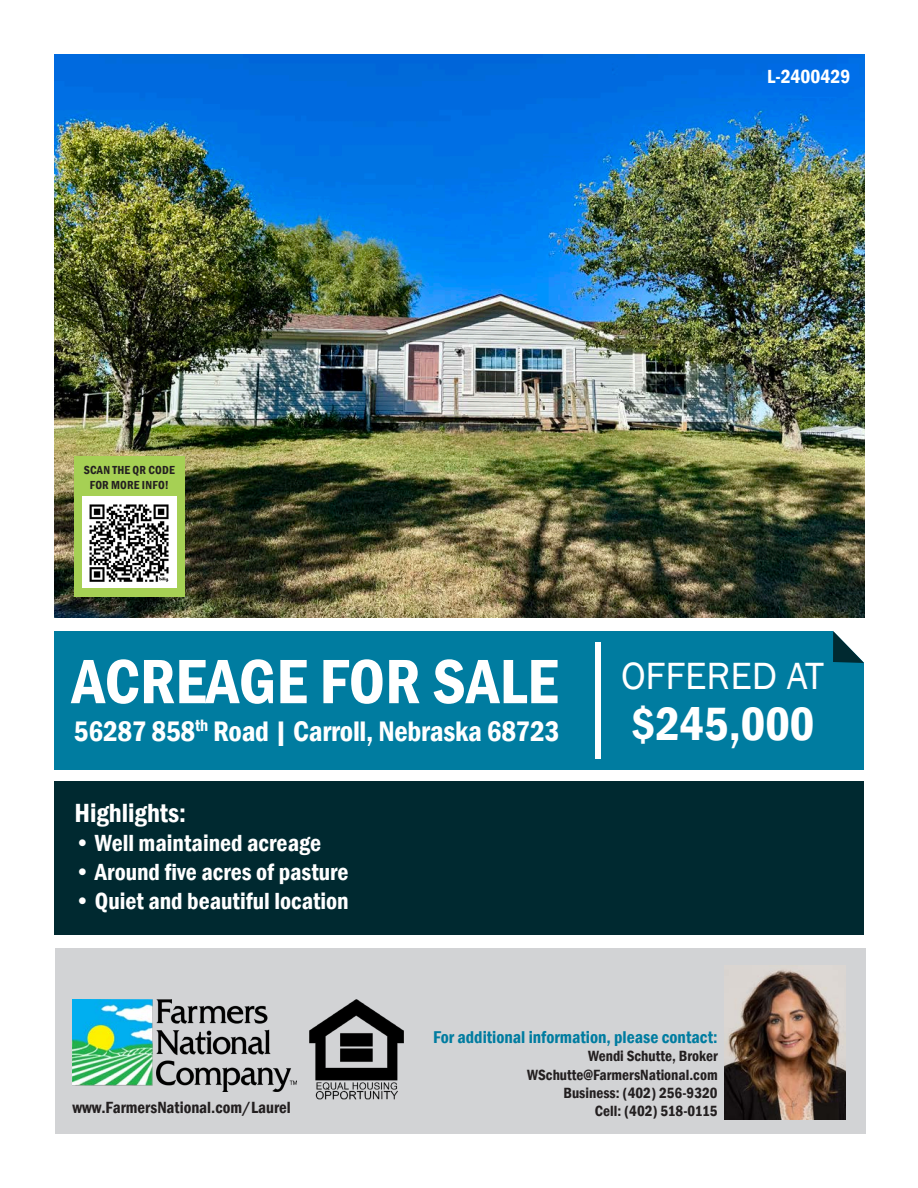
<style>
.page{position:relative;width:918px;height:1188px;background:#fff}
.page>*{position:absolute;margin:0;border:0;box-sizing:border-box;transform-origin:0 0}
.t1{font:600 condensed 64.8px "Franklin Gothic";color:#fff}
.t2{font:600 condensed 48px "Franklin Gothic";color:#fff}
.t3{font:600 condensed 29.1px "Franklin Gothic";letter-spacing:-.01em;color:#fff}
.t4{font:600 condensed 27px "Franklin Gothic";color:#fff}
.t5{font:600 condensed 24px "Franklin Gothic";color:#fff}
.t6{font:600 condensed 19.5px "Franklin Gothic";color:#fff}
.t7{font:600 condensed 17.55px "Franklin Gothic";color:#007ca0}
.t8{font:600 condensed 16.65px "Franklin Gothic";color:#231f20}
.t9{font:600 condensed 15.15px/18.3px "Franklin Gothic";color:#231f20;text-align:right}
.t10{font:600 condensed 12px/14.4px "Franklin Gothic";letter-spacing:.02em;color:#231f20;text-align:center}
</style>
<div class="page">
<div style="left:55px;top:948px;width:810px;height:186px;background:#d2d3d5"></div>
<div style="left:54px;top:782px;width:810px;height:153px;background:#002930"></div>
<div style="left:54px;top:631px;width:810px;height:139px;background:#007ca0"></div>
<div style="left:595px;top:642px;width:5px;height:117px;background:#fff"></div>
<svg style="left:833px;top:631px;width:31px;height:32px"></svg>
<img style="left:55px;top:54px;width:810px;height:564px">
<div style="left:74px;top:456px;width:111px;height:141px;background:#a6d054"></div>
<img style="left:83px;top:497px;width:93px;height:91px">
<img style="left:73px;top:1000px;width:223px;height:91px">
<img style="left:725px;top:966px;width:120px;height:153px">
<img style="left:310px;top:1000px;width:93px;height:99px">
<p class="t10" style="left:84px;top:463px;width:93px">SCAN THE QR CODE<br>FOR MORE INFO!</p>
<p class="t6" style="left:767px;top:63px;width:85px">L-2400429</p>
<h1 class="t1" style="left:72px;top:638px;width:753px">ACREAGE FOR SALE <sup>OFFERED</sup> <sup>AT</sup></h1>
<h3 class="t3" style="left:74px;top:712px;width:487px">56287 858<sup>th</sup> Road | Carroll, Nebraska 68723</h3>
<h2 class="t2" style="left:631px;top:692px;width:185px">$245,000</h2>
<h3 class="t4" style="left:74px;top:795px;width:113px">Highlights:</h3>
<h3 class="t5" style="left:74px;top:827px;width:248px">• Well maintained acreage</h3>
<h3 class="t5" style="left:74px;top:856px;width:276px">• Around five acres of pasture</h3>
<h3 class="t5" style="left:74px;top:885px;width:276px">• Quiet and beautiful location</h3>
<p class="t7" style="left:433px;top:1025px;width:286px">For additional information, please contact:</p>
<p class="t9" style="left:527px;top:1047px;width:192px">Wendi Schutte, Broker<br>WSchutte@FarmersNational.com<br>Business: (402) 256-9320</p>
<p class="t8" style="left:73px;top:1096px;width:220px">www.FarmersNational.com/Laurel</p>
<p class="t9" style="left:595px;top:1102px;width:124px">Cell: (402) 518-0115</p>
</div>
